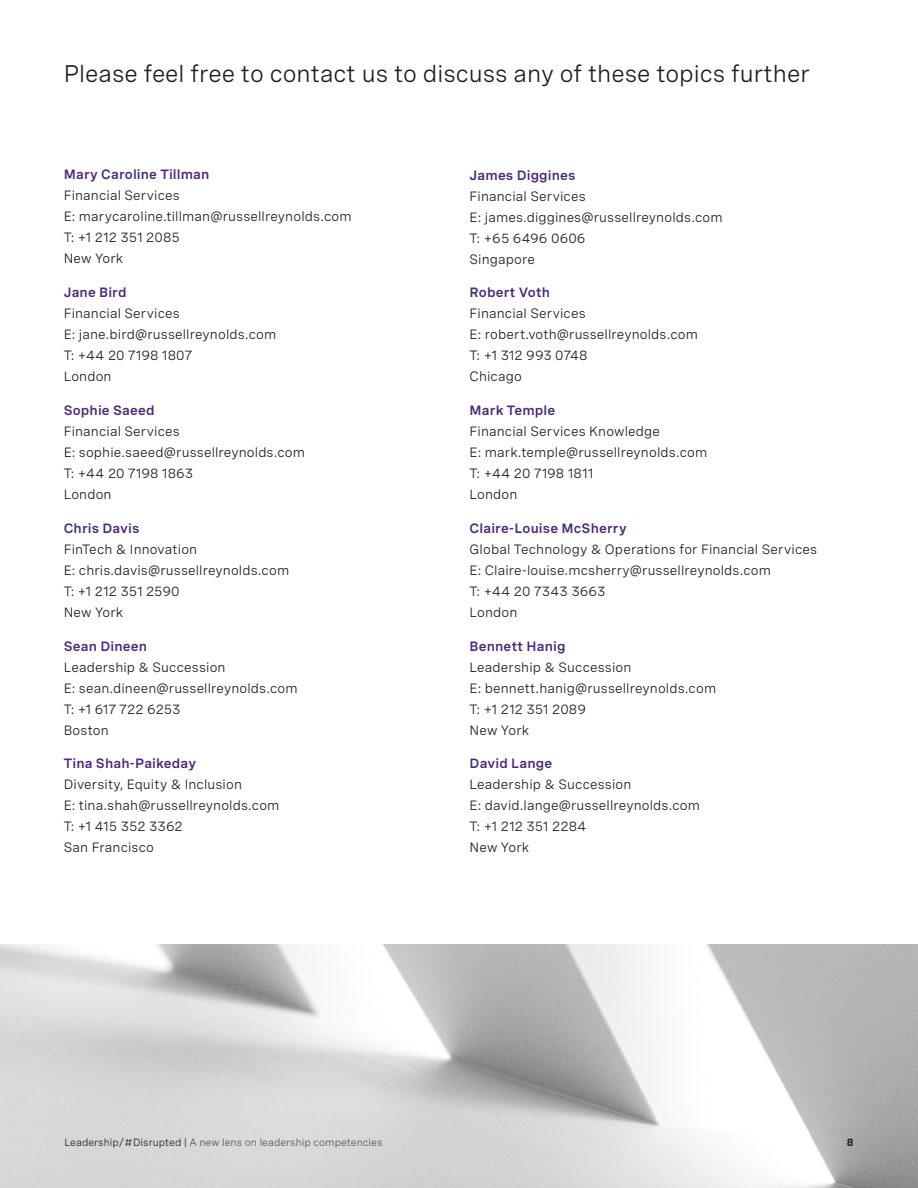
<style>
.page{position:relative;width:918px;height:1188px;background:#fff}
.page>*{position:absolute;margin:0;border:0;box-sizing:border-box;transform-origin:0 0}
.Introduction_span_2{font:24px "Spezia";color:#1d1e1d}
.Body_reduced_spacing{font:13.5px "Spezia";letter-spacing:.01em;color:#1d1e1d}
.Body{font:13.5px "Spezia";letter-spacing:.01em;color:#1d1e1d}
.Body_reduced_spacing-2{font:600 13.5px "Spezia";letter-spacing:.01em;color:#4b297a}
.Body_reduced_spacing-3{font:13.5px "Spezia";letter-spacing:-.01em;color:#1d1e1d}
.Body-2{font:600 13.5px "Spezia";letter-spacing:.01em;color:#4b297a}
.t1{font:10.5px "Spezia";color:#535656}
.t2{font:700 10.5px "Spezia";color:#231f20}
.s1{color:#231f20}
</style>
<div class="page">
<img style="left:0;top:944px;width:918px;height:244px">
<p class="Introduction_span_2" style="left:64px;top:56px;width:748px">Please feel free to contact us to discuss any of these topics further</p>
<p class="Body_reduced_spacing-2" style="left:64px;top:164px;width:147px">Mary Caroline Tillman</p>
<p class="Body_reduced_spacing" style="left:64px;top:186px;width:118px">Financial Services</p>
<p class="Body_reduced_spacing" style="left:64px;top:207px;width:289px">E: marycaroline.tillman@russellreynolds.com</p>
<p class="Body_reduced_spacing" style="left:64px;top:228px;width:118px">T: +1 212 351 2085</p>
<p class="Body" style="left:64px;top:249px;width:61px">New York</p>
<p class="Body_reduced_spacing-2" style="left:64px;top:282px;width:64px">Jane Bird</p>
<p class="Body_reduced_spacing" style="left:64px;top:303px;width:118px">Financial Services</p>
<p class="Body" style="left:64px;top:324px;width:214px">E: jane.bird@russellreynolds.com</p>
<p class="Body_reduced_spacing" style="left:64px;top:345px;width:130px">T: +44 20 7198 1807</p>
<p class="Body" style="left:64px;top:366px;width:49px">London</p>
<p class="Body_reduced_spacing-2" style="left:64px;top:400px;width:92px">Sophie Saeed</p>
<p class="Body_reduced_spacing" style="left:64px;top:421px;width:118px">Financial Services</p>
<p class="Body" style="left:64px;top:442px;width:243px">E: sophie.saeed@russellreynolds.com</p>
<p class="Body_reduced_spacing" style="left:64px;top:463px;width:131px">T: +44 20 7198 1863</p>
<p class="Body" style="left:64px;top:484px;width:49px">London</p>
<p class="Body_reduced_spacing-2" style="left:64px;top:518px;width:77px">Chris Davis</p>
<p class="Body_reduced_spacing" style="left:64px;top:539px;width:135px">FinTech &amp; Innovation</p>
<p class="Body_reduced_spacing" style="left:64px;top:560px;width:227px">E: chris.davis@russellreynolds.com</p>
<p class="Body_reduced_spacing-3" style="left:64px;top:581px;width:117px">T: +1 212 351 2590</p>
<p class="Body" style="left:64px;top:602px;width:61px">New York</p>
<p class="Body_reduced_spacing-2" style="left:64px;top:636px;width:85px">Sean Dineen</p>
<p class="Body_reduced_spacing" style="left:64px;top:657px;width:163px">Leadership &amp; Succession</p>
<p class="Body_reduced_spacing" style="left:64px;top:678px;width:235px">E: sean.dineen@russellreynolds.com</p>
<p class="Body_reduced_spacing" style="left:64px;top:699px;width:118px">T: +1 617 722 6253</p>
<p class="Body" style="left:64px;top:720px;width:46px">Boston</p>
<p class="Body_reduced_spacing-2" style="left:64px;top:753px;width:134px">Tina Shah-Paikeday</p>
<p class="Body_reduced_spacing" style="left:64px;top:775px;width:180px">Diversity, Equity &amp; Inclusion</p>
<p class="Body_reduced_spacing" style="left:64px;top:796px;width:217px">E: tina.shah@russellreynolds.com</p>
<p class="Body_reduced_spacing" style="left:64px;top:817px;width:121px">T: +1 415 352 3362</p>
<p class="Body" style="left:64px;top:838px;width:92px">San Francisco</p>
<p class="Body_reduced_spacing-2" style="left:470px;top:165px;width:107px">James Diggines</p>
<p class="Body_reduced_spacing" style="left:470px;top:186px;width:118px">Financial Services</p>
<p class="Body_reduced_spacing" style="left:470px;top:207px;width:255px">E: james.diggines@russellreynolds.com</p>
<p class="Body_reduced_spacing" style="left:470px;top:228px;width:117px">T: +65 6496 0606</p>
<p class="Body" style="left:470px;top:249px;width:67px">Singapore</p>
<p class="Body_reduced_spacing-2" style="left:470px;top:282px;width:82px">Robert Voth</p>
<p class="Body_reduced_spacing" style="left:470px;top:304px;width:118px">Financial Services</p>
<p class="Body" style="left:470px;top:325px;width:230px">E: robert.voth@russellreynolds.com</p>
<p class="Body_reduced_spacing-3" style="left:470px;top:346px;width:120px">T: +1 312 993 0748</p>
<p class="Body" style="left:470px;top:367px;width:54px">Chicago</p>
<p class="Body-2" style="left:470px;top:400px;width:87px">Mark Temple</p>
<p class="Body_reduced_spacing" style="left:470px;top:421px;width:192px">Financial Services Knowledge</p>
<p class="Body_reduced_spacing" style="left:470px;top:442px;width:239px">E: mark.temple@russellreynolds.com</p>
<p class="Body_reduced_spacing" style="left:470px;top:463px;width:125px">T: +44 20 7198 1811</p>
<p class="Body" style="left:470px;top:484px;width:49px">London</p>
<p class="Body_reduced_spacing-2" style="left:470px;top:518px;width:159px">Claire-Louise McSherry</p>
<p class="Body_reduced_spacing" style="left:470px;top:539px;width:349px">Global Technology &amp; Operations for Financial Services</p>
<p class="Body_reduced_spacing" style="left:470px;top:560px;width:303px">E: Claire-louise.mcsherry@russellreynolds.com</p>
<p class="Body_reduced_spacing" style="left:470px;top:581px;width:137px">T: +44 20 7343 3663</p>
<p class="Body" style="left:470px;top:602px;width:49px">London</p>
<p class="Body_reduced_spacing-2" style="left:470px;top:636px;width:97px">Bennett Hanig</p>
<p class="Body_reduced_spacing" style="left:470px;top:657px;width:163px">Leadership &amp; Succession</p>
<p class="Body_reduced_spacing" style="left:470px;top:678px;width:248px">E: bennett.hanig@russellreynolds.com</p>
<p class="Body_reduced_spacing" style="left:470px;top:699px;width:118px">T: +1 212 351 2089</p>
<p class="Body" style="left:470px;top:720px;width:61px">New York</p>
<p class="Body_reduced_spacing-2" style="left:470px;top:753px;width:84px">David Lange</p>
<p class="Body_reduced_spacing" style="left:470px;top:775px;width:163px">Leadership &amp; Succession</p>
<p class="Body_reduced_spacing" style="left:470px;top:796px;width:232px">E: david.lange@russellreynolds.com</p>
<p class="Body_reduced_spacing" style="left:470px;top:817px;width:118px">T: +1 212 351 2284</p>
<p class="Body" style="left:470px;top:838px;width:61px">New York</p>
<p class="t1" style="left:64px;top:1134px;width:320px"><span class="s1">Leadership/#Disrupted |</span> A new lens on leadership competencies</p>
<p class="t2" style="left:847px;top:1134px;width:8px">8</p>
</div>
